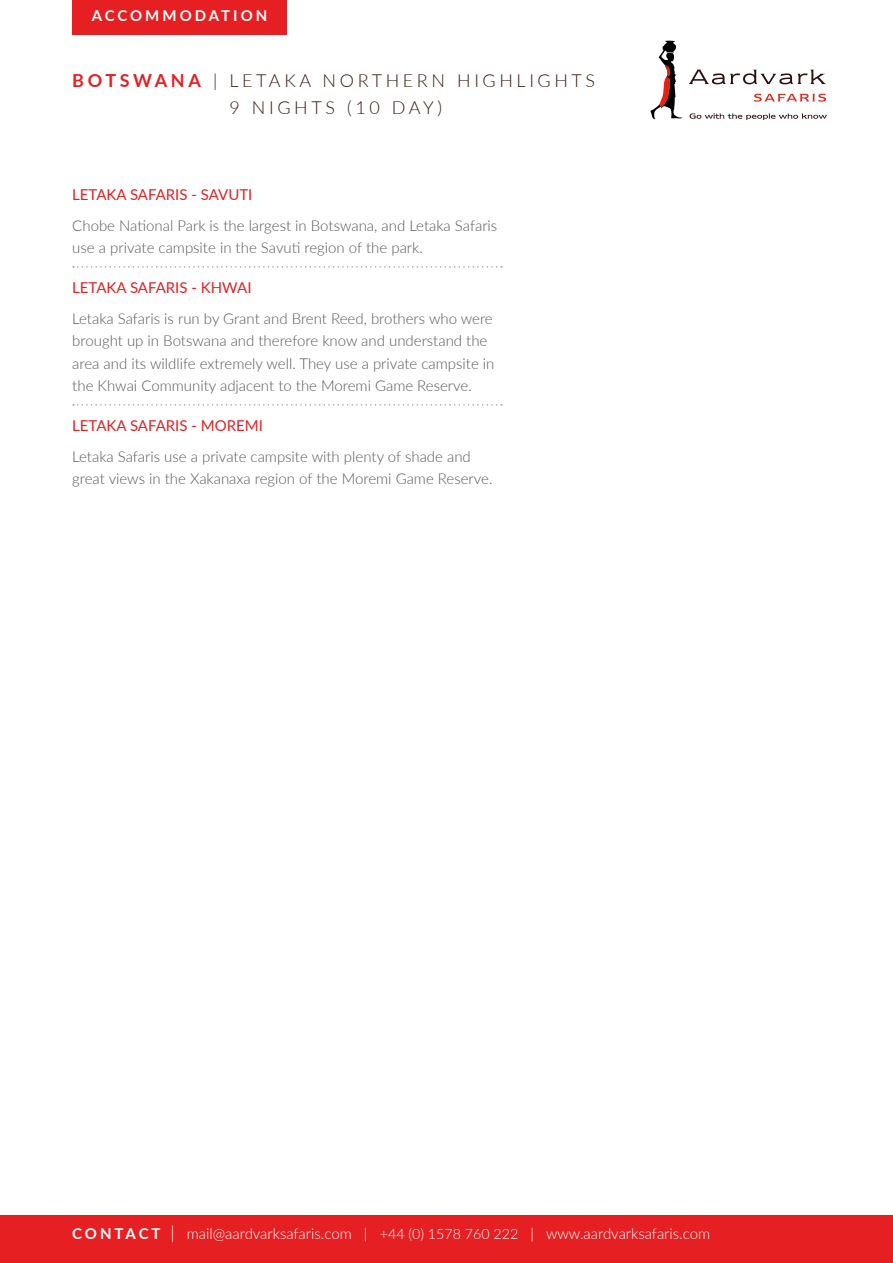
<style>
.page{position:relative;width:893px;height:1263px;background:#fff}
.page>*{position:absolute;margin:0;border:0;box-sizing:border-box;transform-origin:0 0}
.t1{font:300 18px/27px "Lato";letter-spacing:.2em;color:#3a1a15;text-align:center}
.t2{font:300 15px/22.5px "Lato";color:#575756}
.t3{font:300 15px "Lato";color:#fff}
.t4{font:15px "Lato";color:#e51f22}
.t5{font:700 15px "Lato";letter-spacing:.2em;color:#fff}
.s1{font-weight:700;color:#e51f22}
.s2{font-weight:700}
.s3{font-size:18px}
.s4{font-size:14.25px}
</style>
<div class="page">
<svg style="left:651px;top:41px;width:31px;height:78px"></svg>
<svg style="left:690px;top:113px;width:137px;height:7px"></svg>
<svg style="left:754px;top:94px;width:72px;height:8px"></svg>
<svg style="left:689px;top:70px;width:137px;height:14px"></svg>
<div style="left:0;top:1215px;width:893px;height:48px;background:#e51f22"></div>
<svg style="left:73px;top:266px;width:429px;height:2px"></svg>
<svg style="left:73px;top:404px;width:429px;height:2px"></svg>
<div style="left:72px;top:0;width:215px;height:35px;background:#e51f22"></div>
<p class="t5" style="left:92px;top:4px;width:177px">ACCOMMODATION</p>
<p class="t1" style="left:72px;top:66px;width:524px"><span class="s1">BOTSWANA</span> | LETAKA NORTHERN HIGHLIGHTS<br>9 NIGHTS (10 DAY)</p>
<p class="t4" style="left:72px;top:184px;width:182px">LETAKA SAFARIS - SAVUTI</p>
<p class="t2" style="left:72px;top:214px;width:427px">Chobe National Park is the largest in Botswana, and Letaka Safaris use a private campsite in the Savuti region of the park.</p>
<p class="t4" style="left:72px;top:277px;width:181px">LETAKA SAFARIS - KHWAI</p>
<p class="t2" style="left:72px;top:307px;width:424px">Letaka Safaris is run by Grant and Brent Reed, brothers who were brought up in Botswana and therefore know and understand the area and its wildlife extremely well. They use a private campsite in the Khwai Community adjacent to the Moremi Game Reserve.</p>
<p class="t4" style="left:72px;top:415px;width:192px">LETAKA SAFARIS - MOREMI</p>
<p class="t2" style="left:72px;top:445px;width:422px">Letaka Safaris use a private campsite with plenty of shade and great views in the Xakanaxa region of the Moremi Game Reserve.</p>
<p class="t3" style="left:72px;top:1223px;width:639px"><span class="s2">C O N TA C T</span> <span class="s3">|</span> mail@aardvarksafaris.com | <span class="s4">+44 (0) 1578 760 222</span> | www.aardvarksafaris.com</p>
</div>
